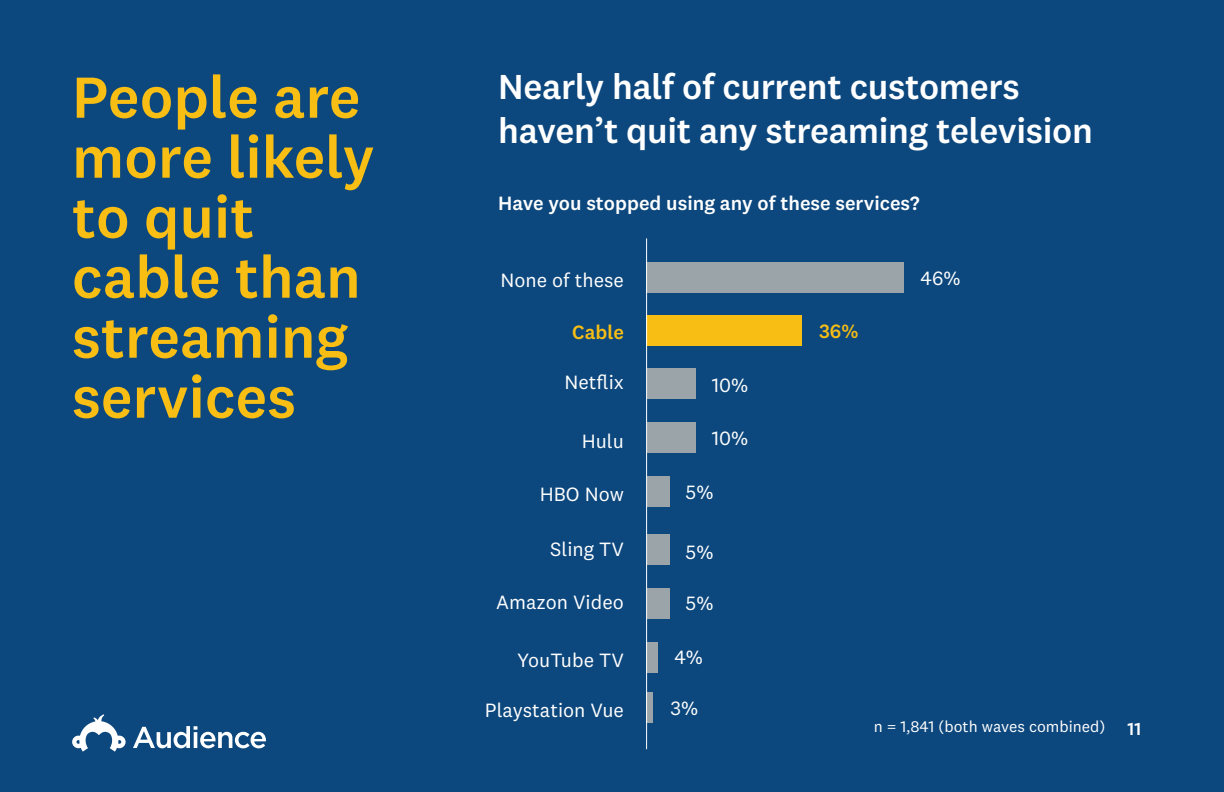
<style>
.page{position:relative;width:1224px;height:792px;background:#0c477d}
.page>*{position:absolute;margin:0;border:0;box-sizing:border-box;transform-origin:0 0}
.t1{font:500 60px/60px "National 2";color:#f8be14}
.t2{font:500 36px/43.2px "National 2";letter-spacing:-.01em;color:#fff}
.t3{font:20px "National 2";color:#fff}
.t4{font:500 20px "National 2";color:#fff}
.t5{font:500 20px "National 2";color:#f8be14}
.t6{font:16px "National 2";color:#fff}
.s1{font-weight:500;font-size:18px}
</style>
<div class="page">
<div style="left:647px;top:262px;width:257px;height:31px;background:#9ba4a9"></div>
<div style="left:647px;top:423px;width:49px;height:30px;background:#9ba4a9"></div>
<div style="left:647px;top:316px;width:155px;height:30px;background:#f8be14"></div>
<div style="left:647px;top:476px;width:22px;height:31px;background:#9ba4a9"></div>
<div style="left:647px;top:535px;width:22px;height:30px;background:#9ba4a9"></div>
<div style="left:647px;top:588px;width:22px;height:31px;background:#9ba4a9"></div>
<div style="left:647px;top:642px;width:11px;height:31px;background:#9ba4a9"></div>
<div style="left:647px;top:692px;width:6px;height:31px;background:#9ba4a9"></div>
<div style="left:647px;top:368px;width:49px;height:30px;background:#9ba4a9"></div>
<hr style="left:646px;top:238px;width:1px;height:511px;background:#fff">
<svg style="left:72px;top:714px;width:54px;height:38px"></svg>
<svg style="left:133px;top:726px;width:133px;height:22px"></svg>
<h1 class="t1" style="left:72px;top:67px;width:304px">People are more likely to quit cable than streaming services</h1>
<h2 class="t2" style="left:498px;top:65px;width:596px">Nearly half of current customers haven’t quit any streaming television</h2>
<p class="t4" style="left:498px;top:191px;width:423px">Have you stopped using any of these services?</p>
<p class="t3" style="left:921px;top:266px;width:42px">46%</p>
<p class="t3" style="left:501px;top:269px;width:125px">None of these</p>
<p class="t5" style="left:819px;top:319px;width:41px">36%</p>
<p class="t5" style="left:572px;top:320px;width:53px">Cable</p>
<p class="t3" style="left:565px;top:370px;width:61px">Netflix</p>
<p class="t3" style="left:712px;top:373px;width:38px">10%</p>
<p class="t3" style="left:582px;top:429px;width:44px">Hulu</p>
<p class="t3" style="left:712px;top:426px;width:38px">10%</p>
<p class="t3" style="left:540px;top:482px;width:86px">HBO Now</p>
<p class="t3" style="left:686px;top:480px;width:29px">5%</p>
<p class="t3" style="left:550px;top:537px;width:75px">Sling TV</p>
<p class="t3" style="left:496px;top:590px;width:129px">Amazon Video</p>
<p class="t3" style="left:686px;top:540px;width:29px">5%</p>
<p class="t3" style="left:686px;top:591px;width:29px">5%</p>
<p class="t3" style="left:517px;top:648px;width:108px">YouTube TV</p>
<p class="t3" style="left:485px;top:698px;width:141px">Playstation Vue</p>
<p class="t3" style="left:675px;top:645px;width:30px">4%</p>
<p class="t3" style="left:671px;top:696px;width:29px">3%</p>
<p class="t6" style="left:874px;top:717px;width:269px">n = 1,841 (both waves combined) <span class="s1">11</span></p>
</div>
